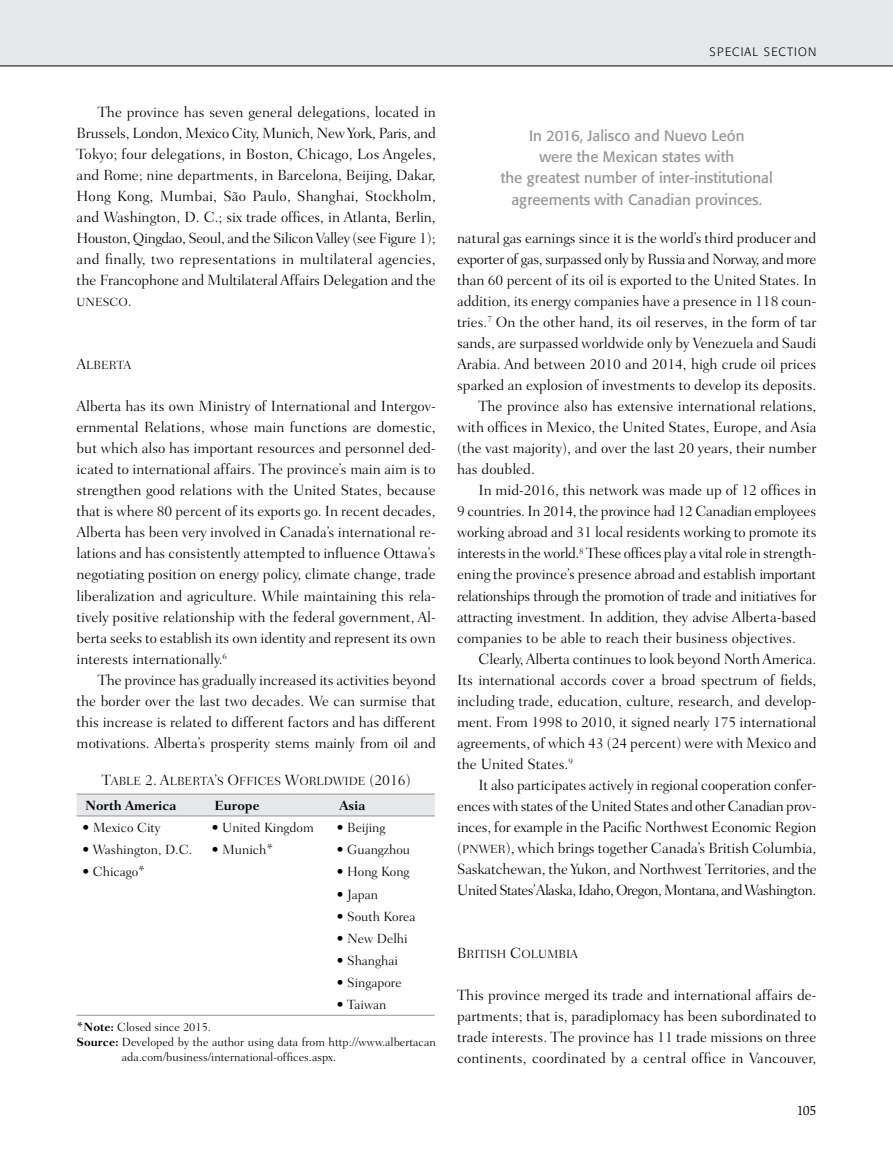
<style>
.page{position:relative;width:893px;height:1149px;background:#fff}
.page>*{position:absolute;margin:0;border:0;box-sizing:border-box;transform-origin:0 0}
.t1{font:300 15px/21px "Fairfield LH";letter-spacing:-.005em;color:#000;text-align:justify}
.t2{font:300 15px "Fairfield LH";letter-spacing:-.025em;color:#000}
.t3{font:15px/21px "Formata";color:#939598;text-align:center}
.t4{font:300 15px "Fairfield LH";letter-spacing:-.04em;color:#000}
.t5{font:300 13.5px "Fairfield LH";color:#000}
.t6{font:700 13.5px "Fairfield LH";color:#000}
.t7{font:13.5px "Slimbach";color:#000}
.t8{font:300 12px "Fairfield LH";color:#000}
.t9{font:12px "Fairfield LH Light SC800";color:#000}
.t10{font:300 12px "Formata";letter-spacing:.1em;color:#000}
.s1{font-family:"Fairfield LH";font-weight:300;font-size:15px}
.s2{font-size:15px}
.s3{font-weight:700}
.s4{font-family:"Fairfield LH Light SC800";font-weight:400;font-size:12px}
</style>
<div class="page">
<div style="left:0;top:0;width:893px;height:66px;background:#e6e7e8"></div>
<div style="left:77px;top:794px;width:358px;height:21px;background:#e6e7e8"></div>
<hr style="left:77px;top:793px;width:129px;height:1px;background:#939598">
<hr style="left:206px;top:793px;width:125px;height:1px;background:#939598">
<hr style="left:331px;top:793px;width:104px;height:1px;background:#939598">
<hr style="left:77px;top:815px;width:129px;height:1px;background:#939598">
<hr style="left:206px;top:815px;width:125px;height:1px;background:#939598">
<hr style="left:331px;top:815px;width:104px;height:1px;background:#939598">
<hr style="left:77px;top:1014px;width:129px;height:1px;background:#939598">
<hr style="left:206px;top:1014px;width:125px;height:1px;background:#939598">
<hr style="left:331px;top:1014px;width:104px;height:1px;background:#939598">
<p class="t1" style="left:77px;top:102px;width:361px;text-indent:21px">The province has seven general delegations, located in Brussels, London, Mexico City, Munich, New York, Paris, and Tokyo; four delegations, in Boston, Chicago, Los Angeles, and Rome; nine departments, in Barcelona, Beijing, Dakar, Hong Kong, Mumbai, São Paulo, Shanghai, Stockholm, and Washington, D. C.; six trade offices, in Atlanta, Berlin, Houston, Qingdao, Seoul, and the Silicon Valley (see Figure 1); and finally, two representations in multilateral agencies, the Francophone and Multilateral Affairs Delegation and the</p>
<p class="t9" style="left:77px;top:295px;width:57px">UNESCO<span class="s1">.</span></p>
<p class="t9" style="left:77px;top:358px;width:56px"><span class="s2">A</span>LBERTA</p>
<p class="t1" style="left:77px;top:396px;width:361px">Alberta has its own Ministry of International and Intergov&shy;ernmental Relations, whose main functions are domestic, but which also has important resources and personnel ded&shy;icated to international affairs. The province’s main aim is to strengthen good relations with the United States, because that is where 80 percent of its exports go. In recent decades, Alberta has been very involved in Canada’s international re&shy;lations and has consistently attempted to influence Ottawa’s negotiating position on energy policy, climate change, trade liberalization and agriculture. While maintaining this rela&shy;tively positive relationship with the federal government, Al&shy;berta seeks to establish its own identity and represent its own interests internationally.<sup>6</sup></p>
<p class="t1" style="left:77px;top:669px;width:361px;text-indent:21px">The province has gradually increased its activities beyond the border over the last two decades. We can surmise that this increase is related to different factors and has different motivations. Alberta’s prosperity stems mainly from oil and</p>
<p class="t9" style="left:102px;top:773px;width:310px"><span class="s2">T</span>ABLE <span class="s2">2. A</span>LBERTA<span class="s2">’</span>S <span class="s2">O</span>FFICES <span class="s2">W</span>ORLDWIDE <span class="s2">(2016)</span></p>
<p class="t6" style="left:85px;top:797px;width:93px">North America</p>
<p class="t6" style="left:214px;top:797px;width:47px">Europe</p>
<p class="t6" style="left:339px;top:797px;width:28px">Asia</p>
<p class="t5" style="left:83px;top:819px;width:79px">• Mexico City</p>
<p class="t5" style="left:212px;top:819px;width:103px">• United Kingdom</p>
<p class="t5" style="left:337px;top:819px;width:50px">• Beijing</p>
<p class="t5" style="left:83px;top:841px;width:111px">• Washington, D.C.</p>
<p class="t5" style="left:212px;top:841px;width:63px">• Munich*</p>
<p class="t5" style="left:337px;top:841px;width:75px">• Guangzhou</p>
<p class="t5" style="left:83px;top:864px;width:64px">• Chicago*</p>
<p class="t5" style="left:337px;top:864px;width:74px">• Hong Kong</p>
<p class="t5" style="left:337px;top:886px;width:43px">• Japan</p>
<p class="t5" style="left:337px;top:908px;width:80px">• South Korea</p>
<p class="t5" style="left:337px;top:930px;width:72px">• New Delhi</p>
<p class="t5" style="left:337px;top:952px;width:62px">• Shanghai</p>
<p class="t5" style="left:337px;top:974px;width:66px">• Singapore</p>
<p class="t5" style="left:337px;top:996px;width:51px">• Taiwan</p>
<p class="t8" style="left:77px;top:1019px;width:136px"><span class="s3">*Note:</span> Closed since 2015.</p>
<p class="t8" style="left:77px;top:1034px;width:361px"><span class="s3">Source:</span> Developed by the author using data from http://www.albertacan</p>
<p class="t8" style="left:122px;top:1049px;width:216px">ada.com/business/international-offices.aspx.</p>
<p class="t10" style="left:710px;top:45px;width:108px">SPECIAL SECTION</p>
<p class="t3" style="left:501px;top:126px;width:273px">In 2016, Jalisco and Nuevo León<br>were the Mexican states with<br>the greatest number of inter-institutional agreements with Canadian provinces.</p>
<p class="t1" style="left:457px;top:228px;width:361px">natural gas earnings since it is the world’s third producer and</p>
<p class="t2" style="left:457px;top:251px;width:361px">exporter of gas, surpassed only by Russia and Norway, and more</p>
<p class="t1" style="left:457px;top:270px;width:361px">than 60 percent of its oil is exported to the United States. In</p>
<p class="t1" style="left:457px;top:291px;width:361px">addition, its energy companies have a presence in 118 coun-</p>
<p class="t1" style="left:457px;top:312px;width:361px">tries.<sup>7</sup> On the other hand, its oil reserves, in the form of tar</p>
<p class="t1" style="left:457px;top:333px;width:361px">sands, are surpassed worldwide only by Venezuela and Saudi</p>
<p class="t1" style="left:457px;top:354px;width:361px">Arabia. And between 2010 and 2014, high crude oil prices</p>
<p class="t1" style="left:457px;top:375px;width:361px">sparked an explosion of investments to develop its deposits.</p>
<p class="t1" style="left:478px;top:396px;width:339px">The province also has extensive international relations,</p>
<p class="t1" style="left:457px;top:417px;width:361px">with offices in Mexico, the United States, Europe, and Asia</p>
<p class="t1" style="left:457px;top:438px;width:361px">(the vast majority), and over the last 20 years, their number</p>
<p class="t1" style="left:457px;top:459px;width:79px">has doubled.</p>
<p class="t1" style="left:478px;top:480px;width:339px">In mid-2016, this network was made up of 12 offices in</p>
<p class="t1" style="left:457px;top:501px;width:361px">9 countries. In 2014, the province had 12 Canadian employees</p>
<p class="t1" style="left:457px;top:522px;width:361px">working abroad and 31 local residents working to promote its</p>
<p class="t2" style="left:457px;top:545px;width:361px">interests in the world.<sup>8</sup> These offices play a vital role in strength-</p>
<p class="t1" style="left:457px;top:564px;width:361px">ening the province’s presence abroad and establish important</p>
<p class="t2" style="left:457px;top:587px;width:361px">relationships through the promotion of trade and initiatives for</p>
<p class="t1" style="left:457px;top:606px;width:361px">attracting investment. In addition, they advise Alberta-based</p>
<p class="t1" style="left:457px;top:627px;width:340px">companies to be able to reach their business objectives.</p>
<p class="t1" style="left:478px;top:648px;width:339px">Clearly, Alberta continues to look beyond North America.</p>
<p class="t1" style="left:457px;top:669px;width:361px">Its international accords cover a broad spectrum of fields,</p>
<p class="t1" style="left:457px;top:690px;width:361px">including trade, education, culture, research, and develop-</p>
<p class="t1" style="left:457px;top:711px;width:361px">ment. From 1998 to 2010, it signed nearly 175 international</p>
<p class="t1" style="left:457px;top:732px;width:361px">agreements, of which 43 (24 percent) were with Mexico and</p>
<p class="t1" style="left:457px;top:753px;width:117px">the United States.<sup>9</sup></p>
<p class="t1" style="left:478px;top:774px;width:340px">It also participates actively in regional cooperation confer-</p>
<p class="t2" style="left:457px;top:797px;width:361px">ences with states of the United States and other Canadian prov-</p>
<p class="t1" style="left:457px;top:816px;width:361px">inces, for example in the Pacific Northwest Economic Region</p>
<p class="t1" style="left:457px;top:837px;width:361px">(<span class="s4">PNWER</span>), which brings together Canada’s British Columbia,</p>
<p class="t1" style="left:457px;top:858px;width:361px">Saskatchewan, the Yukon, and Northwest Territories, and the</p>
<p class="t4" style="left:457px;top:881px;width:361px">United States’Alaska, Idaho, Oregon, Montana, and Washington.</p>
<p class="t9" style="left:457px;top:946px;width:122px"><span class="s2">B</span>RITISH <span class="s2">C</span> OLUMBIA</p>
<p class="t1" style="left:457px;top:984px;width:361px">This province merged its trade and international affairs de&shy;partments; that is, paradiplomacy has been subordinated to trade interests. The province has 11 trade missions on three continents, coordinated by a central office in Vancouver,</p>
<p class="t7" style="left:797px;top:1102px;width:21px">105</p>
</div>
